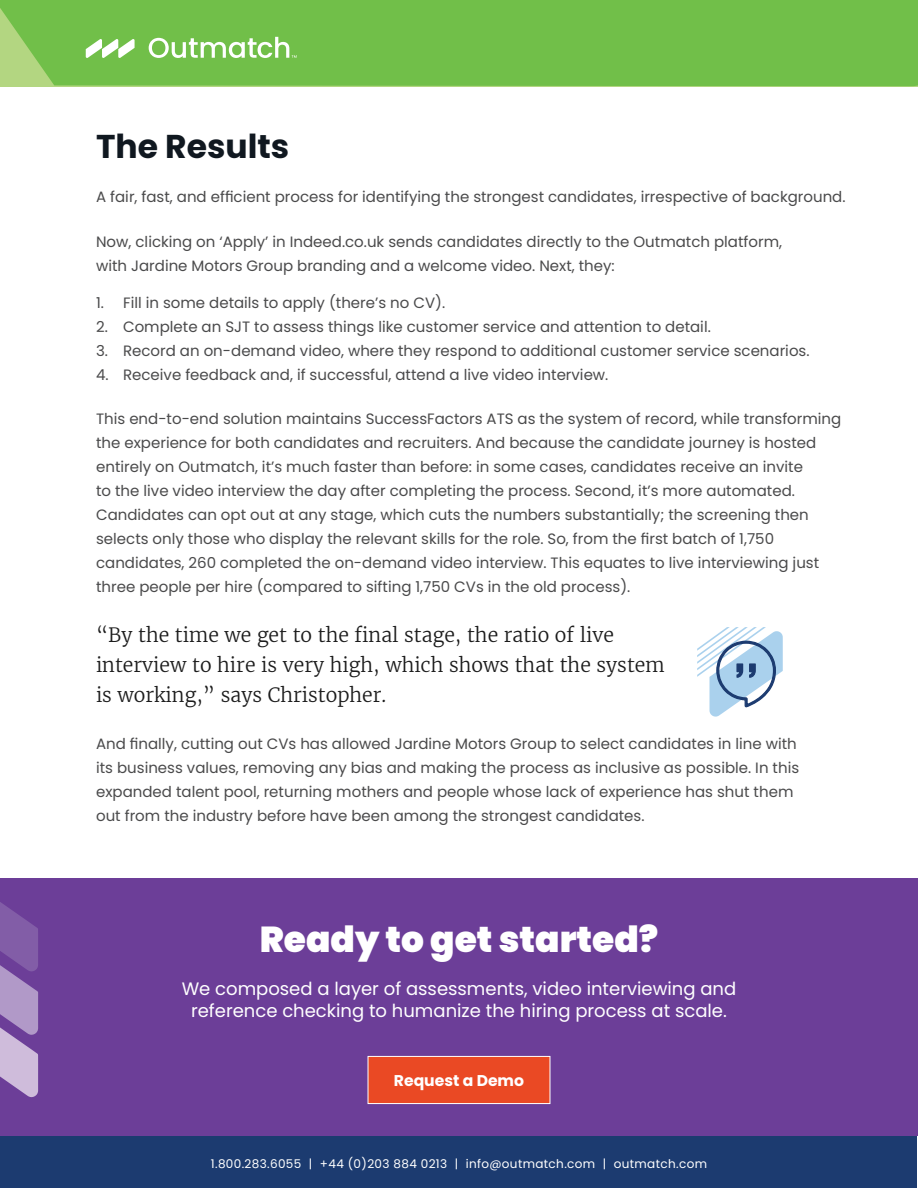
<style>
.page{position:relative;width:918px;height:1188px;background:#fff}
.page>*{position:absolute;margin:0;border:0;box-sizing:border-box;transform-origin:0 0}
.CTA_Heading{font:900 36px "Poppins";color:#fff}
.Paragraph{font:700 33px "Poppins";color:#101820}
.Pull_Quote_on_White{font:300 19.5px/30px "Merriweather";color:#1c1c1c}
.CTA_Text{font:18px/21.6px "Poppins";color:#fff;text-align:center}
.Paragraph-2{font:700 15.6px "Poppins";color:#fff}
.Paragraph-3{font:15px/24px "Poppins";color:#4a4a4b}
.t1{font:12px "Poppins";letter-spacing:.03em;color:#fff}
</style>
<div class="page">
<div style="left:1px;top:1137px;width:916px;height:51px;background:#1c3b70"></div>
<div style="left:0;top:0;width:918px;height:86px;background:#71bf49"></div>
<svg style="left:86px;top:39px;width:49px;height:19px"></svg>
<svg style="left:149px;top:37px;width:148px;height:21px"></svg>
<div style="left:0;top:879px;width:918px;height:257px;background:#6c3e98"></div>
<div style="left:367px;top:1056px;width:184px;height:48px;background:#ea4924"></div>
<svg style="left:0;top:902px;width:38px;height:196px"></svg>
<svg style="left:697px;top:627px;width:86px;height:90px"></svg>
<p class="Paragraph" style="left:96px;top:127px;width:195px">The Results</p>
<p class="Paragraph-3" style="left:96px;top:185px;width:751px">A fair, fast, and efficient process for identifying the strongest candidates, irrespective of background.</p>
<p class="Paragraph-3" style="left:96px;top:229px;width:687px">Now, clicking on ‘Apply’ in Indeed.co.uk sends candidates directly to the Outmatch platform, with Jardine Motors Group branding and a welcome video. Next, they:</p>
<p class="Paragraph-3" style="left:96px;top:291px;width:351px">1. Fill in some details to apply (there’s no CV).</p>
<p class="Paragraph-3" style="left:96px;top:315px;width:616px">2. Complete an SJT to assess things like customer service and attention to detail.</p>
<p class="Paragraph-3" style="left:96px;top:339px;width:715px">3. Record an on-demand video, where they respond to additional customer service scenarios.</p>
<p class="Paragraph-3" style="left:96px;top:363px;width:514px">4. Receive feedback and, if successful, attend a live video interview.</p>
<p class="Paragraph-3" style="left:96px;top:407px;width:747px">This end-to-end solution maintains SuccessFactors ATS as the system of record, while transforming the experience for both candidates and recruiters. And because the candidate journey is hosted entirely on Outmatch, it’s much faster than before: in some cases, candidates receive an invite<br>to the live video interview the day after completing the process. Second, it’s more automated.<br>Candidates can opt out at any stage, which cuts the numbers substantially; the screening then selects only those who display the relevant skills for the role. So, from the first batch of 1,750 candidates, 260 completed the on-demand video interview. This equates to live interviewing just three people per hire (compared to sifting 1,750 CVs in the old process).</p>
<p class="Pull_Quote_on_White" style="left:96px;top:620px;width:570px">“By the time we get to the final stage, the ratio of live interview to hire is very high, which shows that the system is working,” says Christopher.</p>
<p class="Paragraph-3" style="left:96px;top:732px;width:705px">And finally, cutting out CVs has allowed Jardine Motors Group to select candidates in line with its business values, removing any bias and making the process as inclusive as possible. In this expanded talent pool, returning mothers and people whose lack of experience has shut them out from the industry before have been among the strongest candidates.</p>
<p class="CTA_Heading" style="left:260px;top:919px;width:400px">Ready to get started?</p>
<p class="CTA_Text" style="left:182px;top:978px;width:556px">We composed a layer of assessments, video interviewing and reference checking to humanize the hiring process at scale.</p>
<p class="Paragraph-2" style="left:394px;top:1071px;width:132px">Request a Demo</p>
<p class="t1" style="left:211px;top:1157px;width:498px">1.800.283.6055 | +44 (0)203 884 0213 | info@outmatch.com | outmatch.com</p>
</div>
